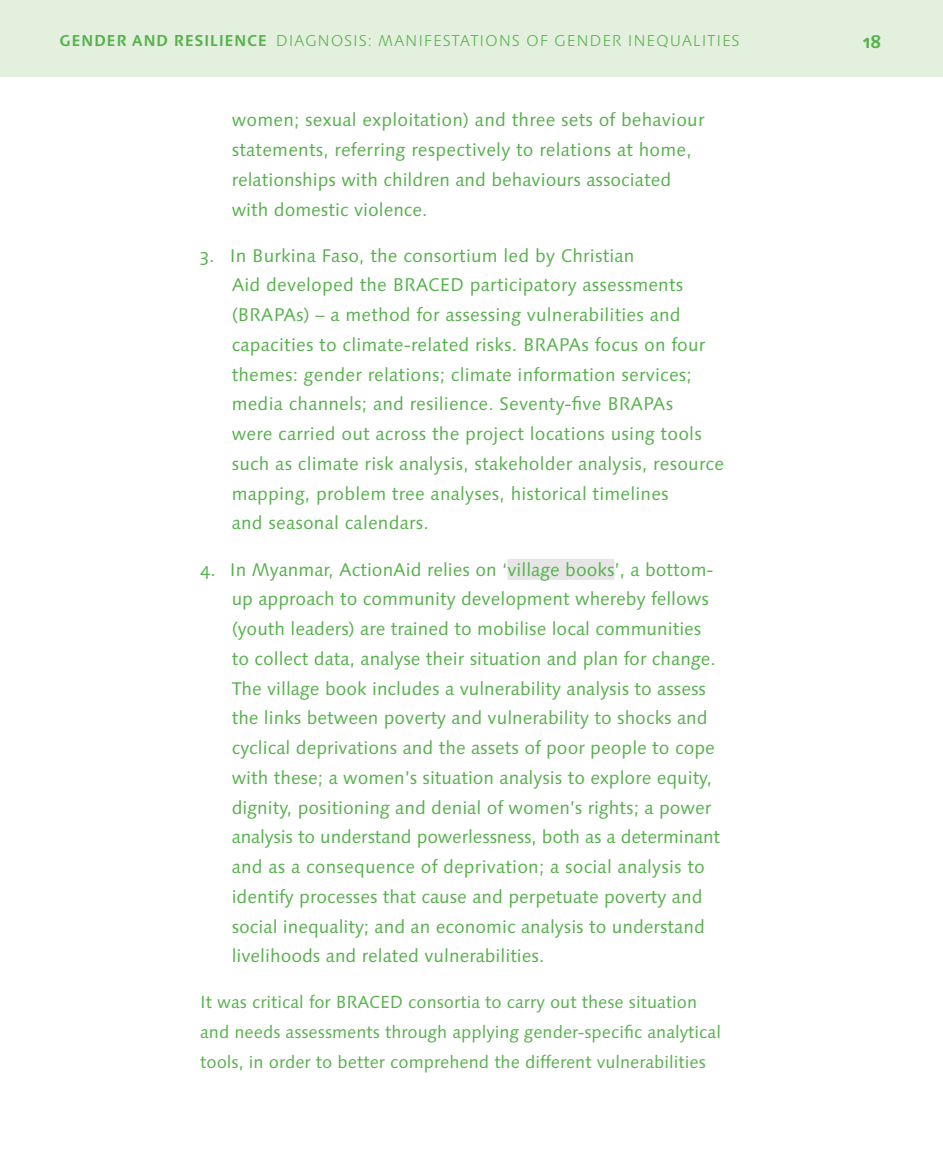
<style>
.page{position:relative;width:943px;height:1176px;background:#fff}
.page>*{position:absolute;margin:0;border:0;box-sizing:border-box;transform-origin:0 0}
.t1{font:18.38px/29.8px "Linotype Syntax Os F";color:#57b14d}
.t2{font:700 18.38px "Linotype Syntax Os F";color:#57b14d}
.t3{font:17.5px/29.8px "Linotype Syntax Os F";color:#57b14d}
.t4{font:300 15.75px "Linotype Syntax Os F";letter-spacing:.05em;color:#57b14d}
.s1{font-weight:700}
</style>
<div class="page">
<div style="left:0;top:0;width:943px;height:77px;background:#e4f0de"></div>
<div style="left:507px;top:559px;width:107px;height:21px;background:#e6e6e6"></div>
<p class="t4" style="left:60px;top:31px;width:490px"><span class="s1">GENDER AND RESILIENCE</span> D IAG NOSIS: MANIFESTATIONS OFGE</p>
<p class="t4" style="left:576px;top:31px;width:165px">NDER INEQUALITIES</p>
<p class="t2" style="left:862px;top:30px;width:20px">18</p>
<p class="t1" style="left:232px;top:105px;width:474px">women; sexual exploitation) and three sets of behaviour statements, referring respectively to relations at home, relationships with children and behaviours associated with domestic violence.</p>
<p class="t1" style="left:232px;top:241px;width:494px;text-indent:-31px">3. In Burkina Faso, the consortium led by Christian<br>Aid developed the BRACED participatory assessments (BRAPAs) – a method for assessing vulnerabilities and capacities to climate-related risks. BRAPAs focus on four themes: gender relations; climate information services; media channels; and resilience. Seventy-five BRAPAs<br>were carried out across the project locations using tools such as climate risk analysis, stakeholder analysis, resource mapping, problem tree analyses, historical timelines<br>and seasonal calendars.</p>
<p class="t1" style="left:232px;top:554px;width:490px;text-indent:-31px">4. In Myanmar, ActionAid relies on ‘village books’, a bottom&shy;up approach to community development whereby fellows (youth leaders) are trained to mobilise local communities to collect data, analyse their situation and plan for change.<br>The village book includes a vulnerability analysis to assess the links between poverty and vulnerability to shocks and cyclical deprivations and the assets of poor people to cope with these; a women’s situation analysis to explore equity, dignity, positioning and denial of women’s rights; a power analysis to understand powerlessness, both as a determinant and as a consequence of deprivation; a social analysis to identify processes that cause and perpetuate poverty and social inequality; and an economic analysis to understand livelihoods and related vulnerabilities.</p>
<p class="t3" style="left:200px;top:987px;width:522px">It was critical for BRACED consortia to carry out these situation and needs assessments through applying gender-specific analytical tools, in order to better comprehend the different vulnerabilities</p>
</div>
